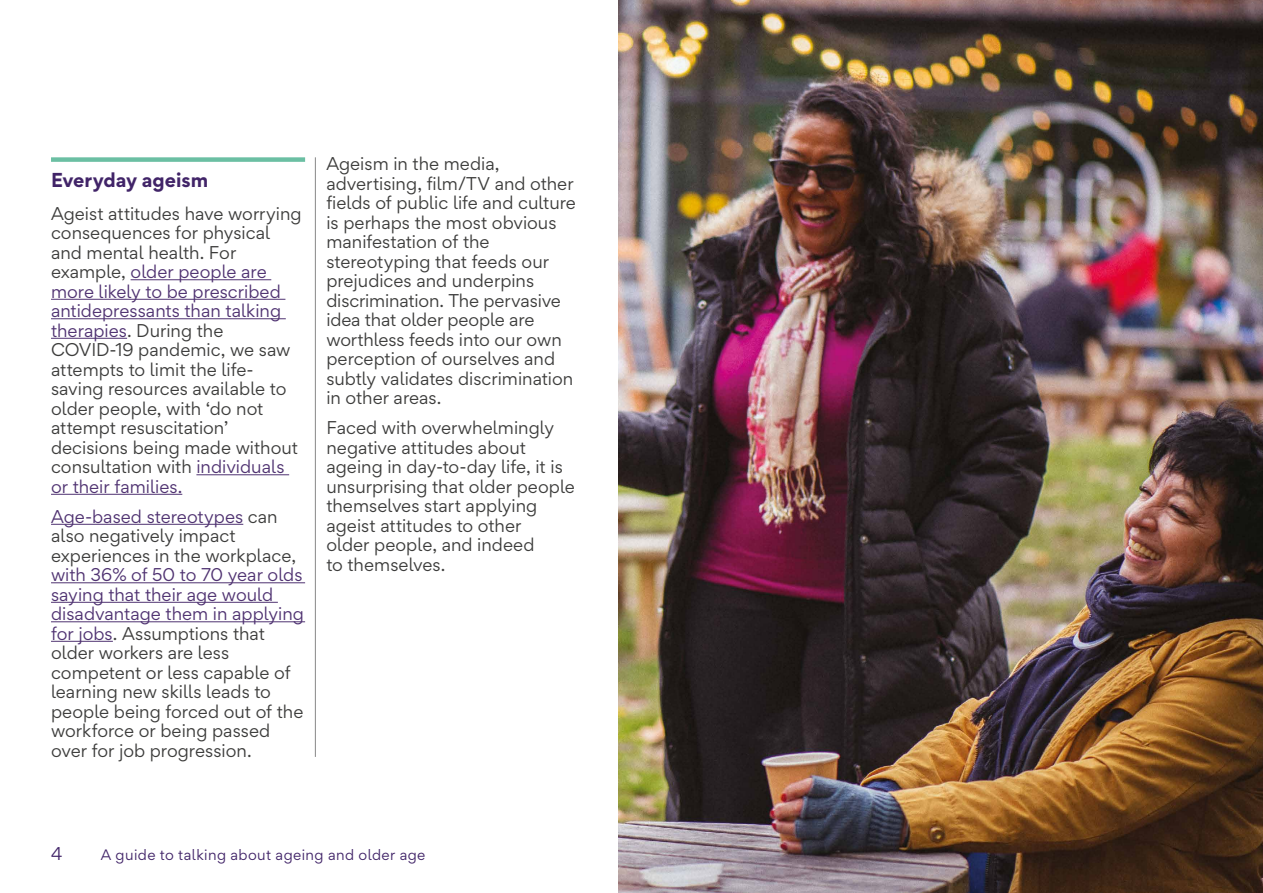
<style>
.page{position:relative;width:1263px;height:893px;background:#fff}
.page>*{position:absolute;margin:0;border:0;box-sizing:border-box;transform-origin:0 0}
.t1{font:700 18px "Gordita";color:#412468}
.t2{font:16.5px/19.5px "Gordita";color:#3c3c3b}
.t3{font:16.5px "Gordita";color:#412468}
.t4{font:13.5px "Gordita";letter-spacing:.03em;color:#412468}
.s1{color:#4f3271}
</style>
<div class="page">
<div style="left:51px;top:157px;width:254px;height:5px;background:#6bbfa3"></div>
<hr style="left:131px;top:279px;width:140px;height:1px;background:#4f3271">
<hr style="left:51px;top:299px;width:234px;height:1px;background:#4f3271">
<hr style="left:51px;top:318px;width:235px;height:1px;background:#4f3271">
<hr style="left:51px;top:338px;width:76px;height:1px;background:#4f3271">
<hr style="left:196px;top:474px;width:93px;height:1px;background:#4f3271">
<hr style="left:51px;top:494px;width:131px;height:1px;background:#4f3271">
<hr style="left:51px;top:524px;width:192px;height:1px;background:#4f3271">
<hr style="left:51px;top:582px;width:254px;height:1px;background:#4f3271">
<hr style="left:51px;top:602px;width:227px;height:1px;background:#4f3271">
<hr style="left:51px;top:621px;width:254px;height:1px;background:#4f3271">
<hr style="left:51px;top:641px;width:62px;height:1px;background:#4f3271">
<hr style="left:315px;top:157px;width:1px;height:600px;background:#878787">
<img style="left:619px;top:0;width:644px;height:893px">
<p class="t1" style="left:51px;top:166px;width:159px">Everyday ageism</p>
<p class="t2" style="left:51px;top:203px;width:252px">Ageist attitudes have worrying consequences for physical and mental health. For example, <span class="s1">older people are more likely to be prescribed antidepressants than talking therapies</span>. During the<br>COVID-19 pandemic, we saw attempts to limit the life&shy;saving resources available to older people, with ‘do not attempt resuscitation’ decisions being made without consultation with <span class="s1">individuals or their families.</span></p>
<p class="t2" style="left:51px;top:506px;width:247px"><span class="s1">Age-based stereotypes</span> can also negatively impact experiences in the workplace,</p>
<p class="t2" style="left:51px;top:565px;width:254px"><span class="s1">with 36% of 50 to 70 year olds saying that their age would disadvantage them in applying for jobs</span>. Assumptions that older workers are less competent or less capable of learning new skills leads to people being forced out of the workforce or being passed over for job progression.</p>
<p class="t2" style="left:326px;top:154px;width:251px">Ageism in the media, advertising, film/TV and other fields of public life and culture is perhaps the most obvious manifestation of the stereotyping that feeds our prejudices and underpins discrimination. The pervasive idea that older people are worthless feeds into our own perception of ourselves and subtly validates discrimination in other areas.</p>
<p class="t2" style="left:326px;top:418px;width:250px">Faced with overwhelmingly negative attitudes about ageing in day-to-day life, it is unsurprising that older people themselves start applying ageist attitudes to other<br>older people, and indeed<br>to themselves.</p>
<p class="t3" style="left:51px;top:841px;width:13px">4</p>
<p class="t4" style="left:101px;top:845px;width:326px">A guide to talking about ageing and older age</p>
</div>
